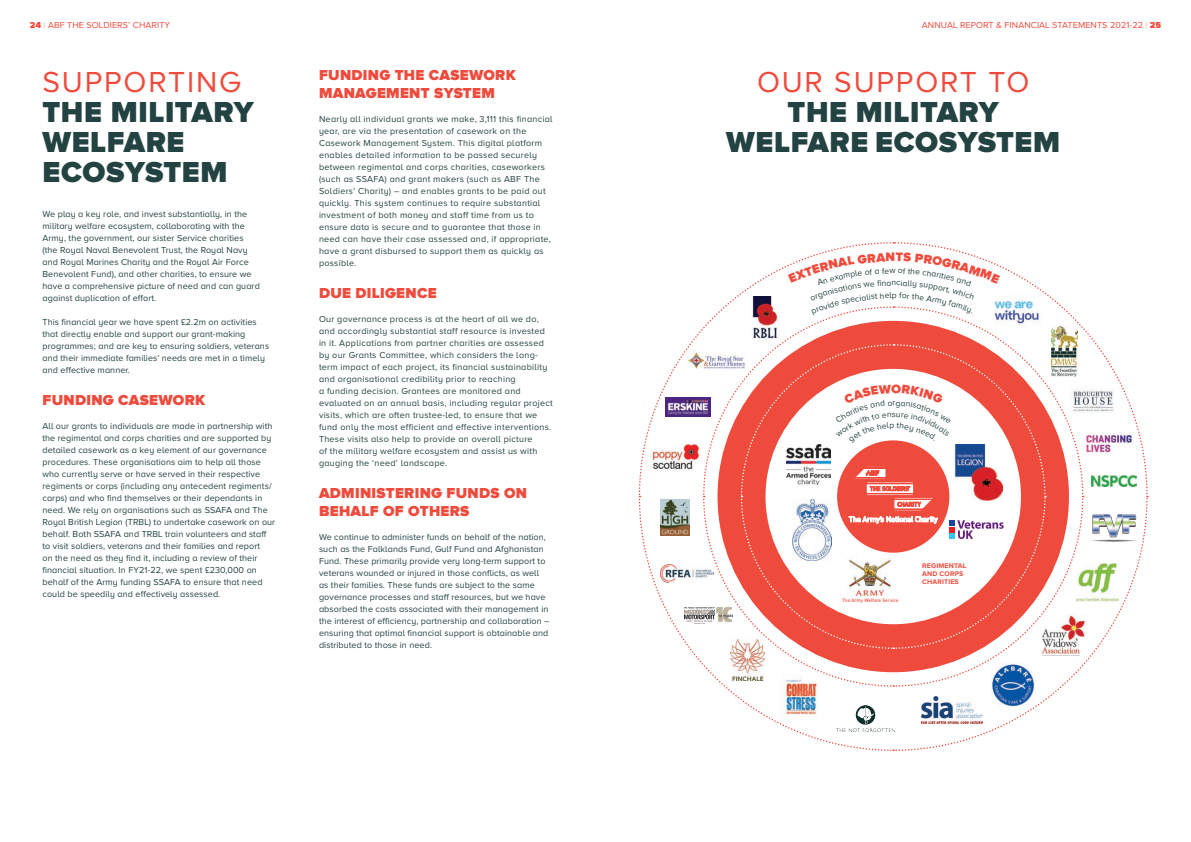
<style>
.page{position:relative;width:1191px;height:842px;background:#fff}
.page>*{position:absolute;margin:0;border:0;box-sizing:border-box;transform-origin:0 0}
.t1{font:900 30px/30px "Proxima Nova A";letter-spacing:.02em;color:#234342}
.t2{font:900 15px/18px "Proxima Nova A";letter-spacing:.02em;color:#ef4b3d}
.t3{font:900 12.8px "Proxima Nova A";color:#ef4b3d}
.t4{font:9px/12px "Proxima Nova A";letter-spacing:.01em;color:#234342}
.t5{font:9px/12px "Proxima Nova A";letter-spacing:.03em;color:#234342}
.t6{font:9px "Proxima Nova A";letter-spacing:.01em;color:#ef4b3d}
.t7{font:8.5px "Proxima Nova A";color:#234342}
.t8{font:700 7px/8px "Proxima Nova A";letter-spacing:.02em;color:#ef4b3d}
.t9{font:4.9px "DIN Medium Alternate";color:#ef4b3d}
.s1{font-weight:900}
.s2{font-weight:100}
.s3{font-weight:400;color:#ef4b3d}
</style>
<div class="page">
<svg style="left:894px;top:496px;width:254px;height:255px"></svg>
<svg style="left:894px;top:242px;width:254px;height:253px"></svg>
<svg style="left:638px;top:242px;width:253px;height:255px"></svg>
<svg style="left:638px;top:498px;width:255px;height:253px"></svg>
<img style="left:1084px;top:564px;width:34px;height:38px">
<img style="left:772px;top:687px;width:58px;height:40px">
<img style="left:665px;top:397px;width:37px;height:19px">
<img style="left:1084px;top:615px;width:2px;height:41px">
<img style="left:1091px;top:476px;width:46px;height:11px">
<img style="left:650px;top:441px;width:51px;height:30px">
<img style="left:1084px;top:425px;width:51px;height:37px">
<img style="left:660px;top:499px;width:29px;height:37px">
<img style="left:684px;top:607px;width:18px;height:17px">
<img style="left:661px;top:564px;width:41px;height:19px">
<img style="left:687px;top:352px;width:15px;height:17px">
<img style="left:991px;top:687px;width:43px;height:19px">
<img style="left:1089px;top:514px;width:48px;height:28px">
<img style="left:1084px;top:386px;width:34px;height:29px">
<img style="left:921px;top:697px;width:61px;height:26px">
<img style="left:836px;top:705px;width:58px;height:27px">
<svg style="left:702px;top:253px;width:382px;height:434px"></svg>
<p class="t6" style="left:30px;top:20px;width:142px"><span class="s1">24</span> <span class="s2">|</span> ABF THE SOLDIERS’ CHARITY</p>
<p class="t6" style="left:922px;top:20px;width:241px">ANNUAL REPORT &amp; FINANCIAL STATEMENTS 2021-22 <span class="s2">|</span> <span class="s1">25</span></p>
<p class="t2" style="left:319px;top:66px;width:198px">FUNDING THE CASEWORK<br>MANAGEMENT SYSTEM</p>
<p class="t5" style="left:319px;top:113px;width:235px">Nearly all individual grants we make, 3,111 this financial year, are via the presentation of casework on the Casework Management System. This digital platform enables detailed information to be passed securely between regimental and corps charities, caseworkers (such as SSAFA) and grant makers (such as ABF The Soldiers’ Charity) – and enables grants to be paid out quickly. This system continues to require substantial investment of both money and staff time from us to ensure data is secure and to guarantee that those in need can have their case assessed and, if appropriate, have a grant disbursed to support them as quickly as possible.</p>
<p class="t2" style="left:319px;top:284px;width:119px">DUE DILIGENCE</p>
<p class="t5" style="left:319px;top:313px;width:235px">Our governance process is at the heart of all we do, and accordingly substantial staff resource is invested in it. Applications from partner charities are assessed by our Grants Committee, which considers the long&shy;term impact of each project, its financial sustainability and organisational credibility prior to reaching<br>a funding decision. Grantees are monitored and evaluated on an annual basis, including regular project visits, which are often trustee-led, to ensure that we fund only the most efficient and effective interventions.<br>These visits also help to provide an overall picture<br>of the military welfare ecosystem and assist us with gauging the ‘need’ landscape.</p>
<p class="t2" style="left:319px;top:484px;width:210px">ADMINISTERING FUNDS ON<br>BEHALF OF OTHERS</p>
<p class="t4" style="left:319px;top:531px;width:232px">We continue to administer funds on behalf of the nation, such as the Falklands Fund, Gulf Fund and Afghanistan Fund. These primarily provide very long-term support to veterans wounded or injured in those conflicts, as well as their families. These funds are subject to the same governance processes and staff resources, but we have absorbed the costs associated with their management in the interest of efficiency, partnership and collaboration – ensuring that optimal financial support is obtainable and distributed to those in need.</p>
<p class="t1" style="left:43px;top:66px;width:213px"><span class="s3">SUPPORTING<br></span>THE MILITARY<br>WELFARE<br>ECOSYSTEM</p>
<p class="t1" style="left:726px;top:66px;width:335px;text-align:center"><span class="s3">OUR SUPPORT TO<br></span>THE MILITARY<br>WELFARE ECOSYSTEM</p>
<p class="t4" style="left:43px;top:208px;width:219px">We play a key role, and invest substantially, in the military welfare ecosystem, collaborating with the Army, the government, our sister Service charities (the Royal Naval Benevolent Trust, the Royal Navy and Royal Marines Charity and the Royal Air Force Benevolent Fund), and other charities, to ensure we have a comprehensive picture of need and can guard against duplication of effort.</p>
<p class="t4" style="left:43px;top:316px;width:228px">This financial year we have spent £2.2m on activities that directly enable and support our grant-making programmes; and are key to ensuring soldiers, veterans and their immediate families’ needs are met in a timely and effective manner.</p>
<p class="t2" style="left:43px;top:391px;width:164px">FUNDING CASEWORK</p>
<p class="t4" style="left:43px;top:420px;width:234px">All our grants to individuals are made in partnership with the regimental and corps charities and are supported by detailed casework as a key element of our governance procedures. These organisations aim to help all those who currently serve or have served in their respective regiments or corps (including any antecedent regiments/ corps) and who find themselves or their dependants in need. We rely on organisations such as SSAFA and The Royal British Legion (TRBL) to undertake casework on our behalf. Both SSAFA and TRBL train volunteers and staff to visit soldiers, veterans and their families and report<br>on the need as they find it, including a review of their financial situation. In FY21-22, we spent £230,000 on behalf of the Army funding SSAFA to ensure that need could be speedily and effectively assessed.</p>
<p class="t3" style="left:885px;top:250px;width:11px">N</p>
<p class="t7" style="left:889px;top:266px;width:8px">w</p>
<p class="t7" style="left:891px;top:278px;width:6px">n</p>
<p class="t7" style="left:889px;top:291px;width:9px">lp</p>
<p class="t8" style="left:922px;top:562px;width:45px">REGIMENTAL<br>AND CORPS<br>CHARITIES</p>
<p class="t9" style="left:842px;top:598px;width:58px">The Army Welfare Service</p>
</div>
